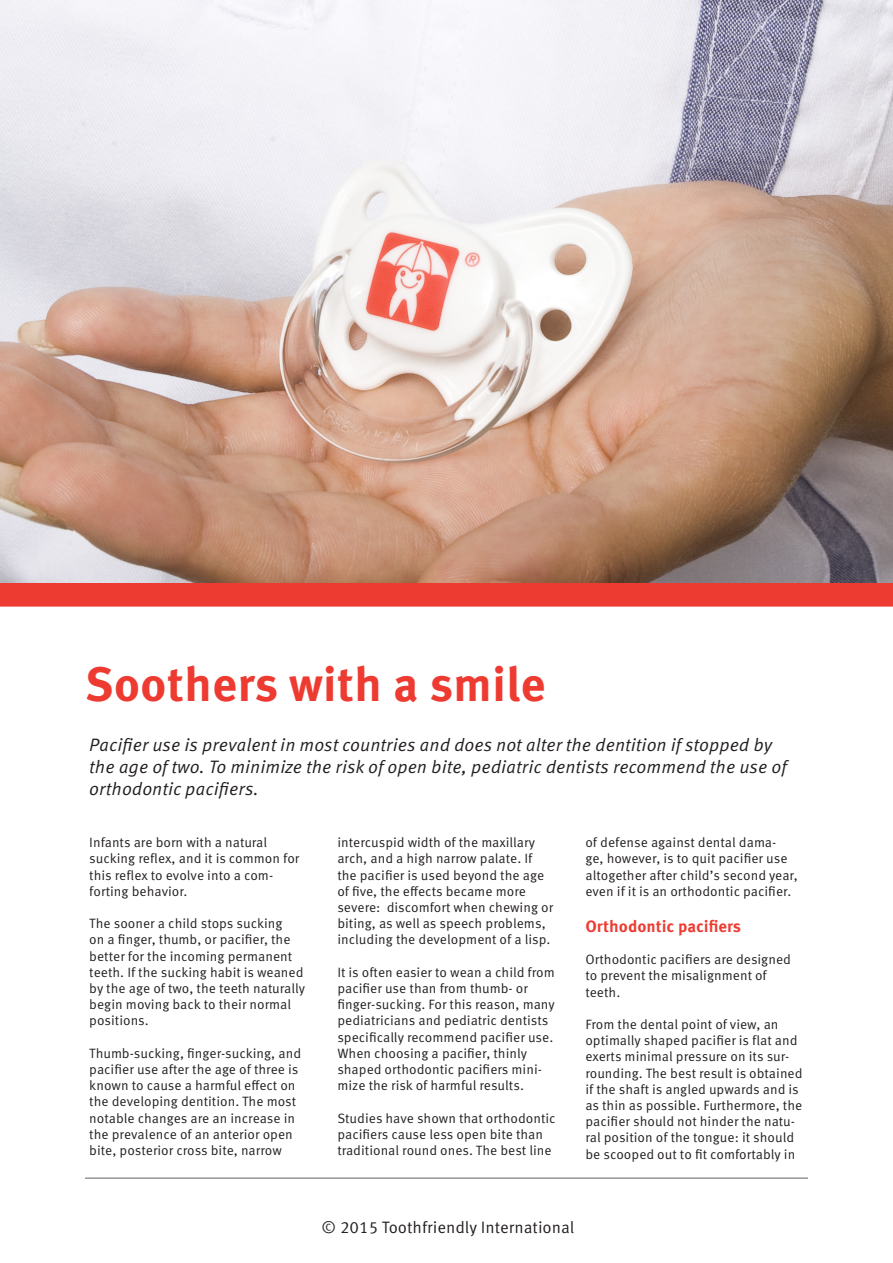
<style>
.page{position:relative;width:893px;height:1263px;background:#fff}
.page>*{position:absolute;margin:0;border:0;box-sizing:border-box;transform-origin:0 0}
.t1{font:700 48px "Meta Correspondence OT";color:#ee3b32}
.t2{font:italic 18px/21.6px "Meta Correspondence OT";color:#231f20}
.t3{font:16.5px "Meta Correspondence OT";color:#231f20}
.t4{font:700 16.5px "Meta Correspondence OT";color:#ee3b32}
.t5{font:13.5px/16.2px "Meta Correspondence OT";color:#231f20}
</style>
<div class="page">
<hr style="left:85px;top:1177px;width:723px;height:2px;background:#939598">
<div style="left:0;top:583px;width:893px;height:24px;background:#ee3b32"></div>
<img style="left:0;top:0;width:893px;height:583px">
<h1 class="t1" style="left:85px;top:654px;width:462px">Soothers with a smile</h1>
<h2 class="t2" style="left:89px;top:734px;width:699px">Pacifier use is prevalent in most countries and does not alter the dentition if stopped by the age of two. To minimize the risk of open bite, pediatric dentists recommend the use of orthodontic pacifiers.</h2>
<p class="t5" style="left:89px;top:835px;width:212px">Infants are born with a natural sucking reflex, and it is common for this reflex to evolve into a com&shy;forting behavior.</p>
<p class="t5" style="left:89px;top:916px;width:217px">The sooner a child stops sucking<br>on a finger, thumb, or pacifier, the better for the incoming permanent teeth. If the sucking habit is weaned by the age of two, the teeth naturally begin moving back to their normal positions.</p>
<p class="t5" style="left:89px;top:1045px;width:213px">Thumb-sucking, finger-sucking, and pacifier use after the age of three is known to cause a harmful effect on the developing dentition. The most notable changes are an increase in the prevalence of an anterior open bite, posterior cross bite, narrow</p>
<p class="t5" style="left:337px;top:835px;width:217px">intercuspid width of the maxillary arch, and a high narrow palate. If the pacifier is used beyond the age of five, the effects became more severe: discomfort when chewing or biting, as well as speech problems, including the development of a lisp.</p>
<p class="t5" style="left:337px;top:964px;width:219px">It is often easier to wean a child from pacifier use than from thumb- or finger-sucking. For this reason, many pediatricians and pediatric dentists specifically recommend pacifier use.<br>When choosing a pacifier, thinly shaped orthodontic pacifiers mini&shy;mize the risk of harmful results.</p>
<p class="t5" style="left:337px;top:1110px;width:220px">Studies have shown that orthodontic pacifiers cause less open bite than traditional round ones. The best line</p>
<p class="t5" style="left:585px;top:835px;width:214px">of defense against dental dama&shy;ge, however, is to quit pacifier use altogether after child’s second year, even if it is an orthodontic pacifier.</p>
<p class="t4" style="left:585px;top:916px;width:157px">Orthodontic pacifiers</p>
<p class="t5" style="left:585px;top:952px;width:207px">Orthodontic pacifiers are designed to prevent the misalignment of teeth.</p>
<p class="t5" style="left:585px;top:1016px;width:219px">From the dental point of view, an optimally shaped pacifier is flat and exerts minimal pressure on its sur&shy;rounding. The best result is obtained if the shaft is angled upwards and is as thin as possible. Furthermore, the pacifier should not hinder the natu&shy;ral position of the tongue: it should be scooped out to fit comfortably in</p>
<p class="t3" style="left:322px;top:1217px;width:254px">© 2015 Toothfriendly International</p>
</div>
